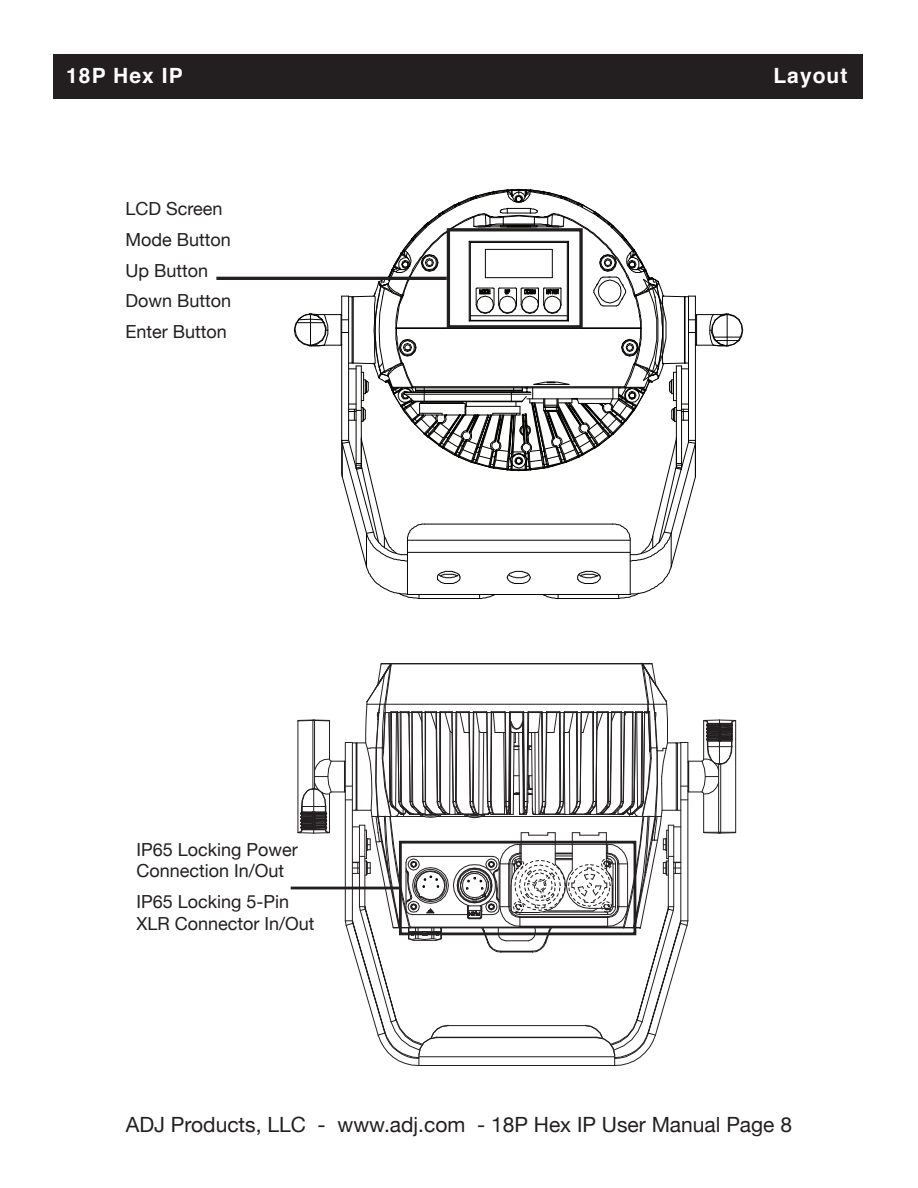
<style>
.page{position:relative;width:918px;height:1188px;background:#fff}
.page>*{position:absolute;margin:0;border:0;box-sizing:border-box;transform-origin:0 0}
.t1{font:21px "Helvetica Neue";color:#231f20}
.t2{font:700 21px "Helvetica";letter-spacing:.05em;color:#fff}
.t3{font:18px "Helvetica Neue";color:#231f20}
</style>
<div class="page">
<div style="left:54px;top:54px;width:809px;height:44px;background:#231f20"></div>
<svg style="left:294px;top:189px;width:449px;height:410px"></svg>
<div style="left:447px;top:228px;width:136px;height:100px;border:3px solid #231f20"></div>
<hr style="left:216px;top:277px;width:231px;height:3px;background:#231f20">
<svg style="left:702px;top:720px;width:34px;height:113px"></svg>
<svg style="left:298px;top:662px;width:391px;height:404px"></svg>
<div style="left:399px;top:841px;width:237px;height:94px;border:3px solid #231f20"></div>
<hr style="left:291px;top:887px;width:108px;height:2px;background:#231f20">
<p class="t2" style="left:66px;top:59px;width:118px">18P Hex IP</p>
<p class="t2" style="left:773px;top:59px;width:76px">Layout</p>
<p class="t3" style="left:126px;top:196px;width:99px">LCD Screen</p>
<p class="t3" style="left:126px;top:227px;width:107px">Mode Button</p>
<p class="t3" style="left:126px;top:257px;width:84px">Up Button</p>
<p class="t3" style="left:126px;top:288px;width:107px">Down Button</p>
<p class="t3" style="left:126px;top:318px;width:103px">Enter Button</p>
<p class="t3" style="left:136px;top:836px;width:163px">IP65 Locking Power</p>
<p class="t3" style="left:136px;top:858px;width:149px">Connection In/Out</p>
<p class="t3" style="left:136px;top:889px;width:154px">IP65 Locking 5-Pin</p>
<p class="t3" style="left:136px;top:910px;width:180px">XLR Connector In/Out</p>
<p class="t1" style="left:126px;top:1110px;width:668px">ADJ Products, LLC - www.adj.com - 18P Hex IP User Manual Page 8</p>
</div>
